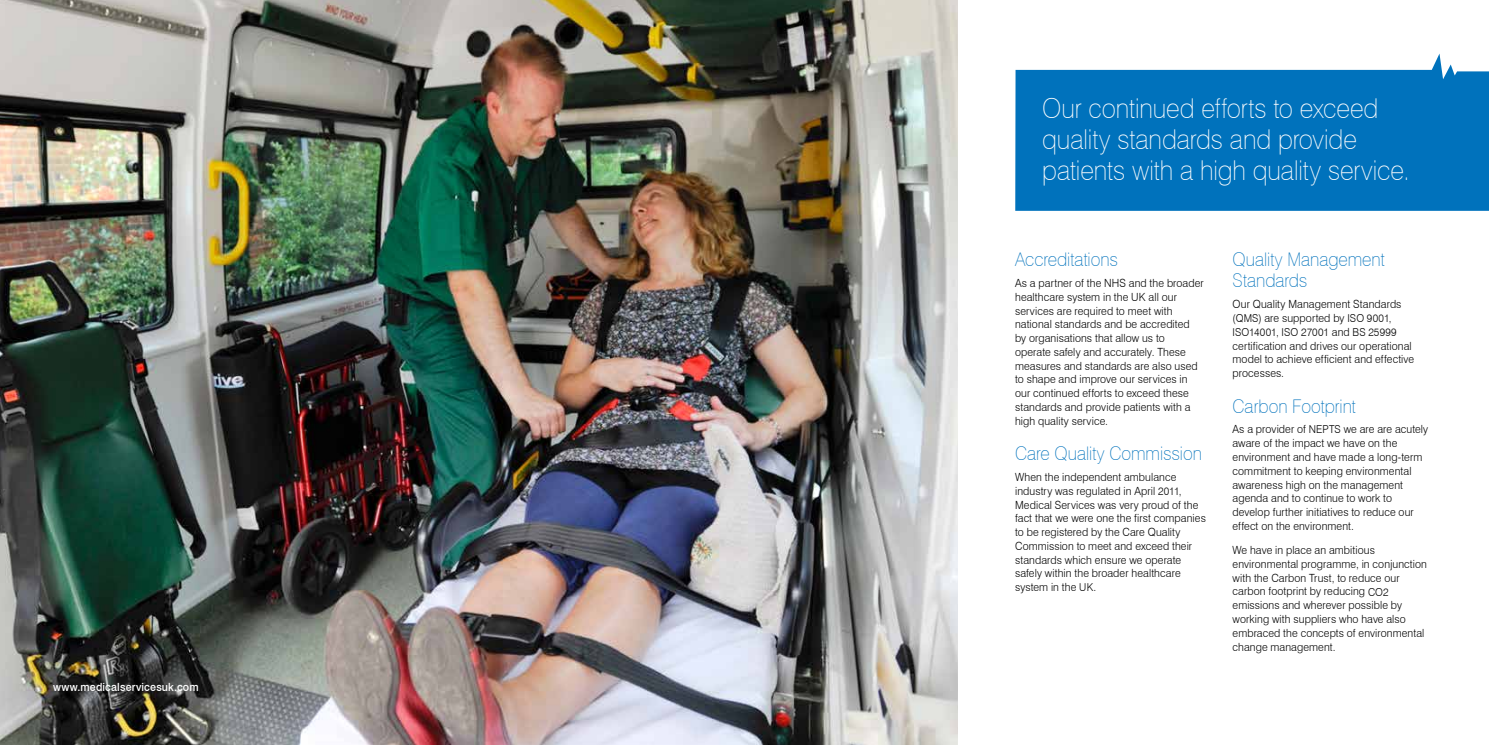
<style>
.page{position:relative;width:1489px;height:745px;background:#fff}
.page>*{position:absolute;margin:0;border:0;box-sizing:border-box;transform-origin:0 0}
.t1{font:100 27.38px/31px "Swiss 721 BT";letter-spacing:-.005em;color:#fff;scale:.95 1}
.t2{font:100 18.75px/21.2px "Swiss 721 BT";color:#0072bc;scale:.95 1}
.t3{font:300 11.25px/13.8px "Swiss 721 BT";letter-spacing:.01em;color:#000;scale:.95 1}
.t4{font:500 11.25px "Swiss 721 BT";letter-spacing:.015em;color:#fff;scale:.95 1}
.t5{font:300 10.88px "Swiss 721 BT";letter-spacing:.01em;color:#000;scale:.95 1}
.s1{font-size:10.88px}
.s2{font-size:11.25px}
</style>
<div class="page">
<svg style="left:1015px;top:54px;width:473px;height:157px;background:#1a80c2"></svg>
<img style="left:0;top:0;width:957px;height:744px">
<p class="t4" style="left:53px;top:680px;width:155px">www.medicalservicesuk.com</p>
<h1 class="t1" style="left:1042px;top:92px;width:388px">Our continued efforts to exceed quality standards and provide patients with a high quality service.</h1>
<h2 class="t2" style="left:1015px;top:248px;width:110px">Accreditations</h2>
<p class="t3" style="left:1015px;top:276px;width:200px">As a partner of the NHS and the broader healthcare system in the UK all our services are required to meet with national standards and be accredited<br>by organisations that allow us to<br>operate safely and accurately. These measures and standards are also used to shape and improve our services in our continued efforts to exceed these standards and provide patients with a high quality service.</p>
<h2 class="t2" style="left:1015px;top:442px;width:198px">Care Quality Commission</h2>
<p class="t3" style="left:1015px;top:469px;width:202px">When the independent ambulance industry was regulated in April <span class="s1">2011</span>, Medical Services was very proud of the fact that we were one the first companies to be registered by the Care Quality Commission to meet and exceed their standards which ensure we operate safely within the broader healthcare system in the <span class="s1">UK</span>.</p>
<h2 class="t2" style="left:1232px;top:248px;width:162px">Quality Management<br>Standards</h2>
<p class="t3" style="left:1232px;top:297px;width:179px">Our Quality Management Standards <span class="s1">(QMS)</span> are supported by <span class="s1">ISO 9001,</span></p>
<p class="t5" style="left:1232px;top:325px;width:174px">ISO14001, ISO 27001 <span class="s2">and</span> BS 25999</p>
<p class="t3" style="left:1232px;top:338px;width:193px">certification and drives our operational model to achieve efficient and effective processes.</p>
<h2 class="t2" style="left:1232px;top:395px;width:131px">Carbon Footprint</h2>
<p class="t3" style="left:1232px;top:422px;width:207px">As a provider of <span class="s1">NEPTS</span> we are are acutely aware of the impact we have on the environment and have made a long-term commitment to keeping environmental awareness high on the management agenda and to continue to work to develop further initiatives to reduce our effect on the environment.</p>
<p class="t3" style="left:1232px;top:543px;width:206px">We have in place an ambitious environmental programme, in conjunction with the Carbon Trust, to reduce our carbon footprint by reducing <span class="s1">CO2 </span>emissions and wherever possible by working with suppliers who have also embraced the concepts of environmental change management.</p>
</div>
